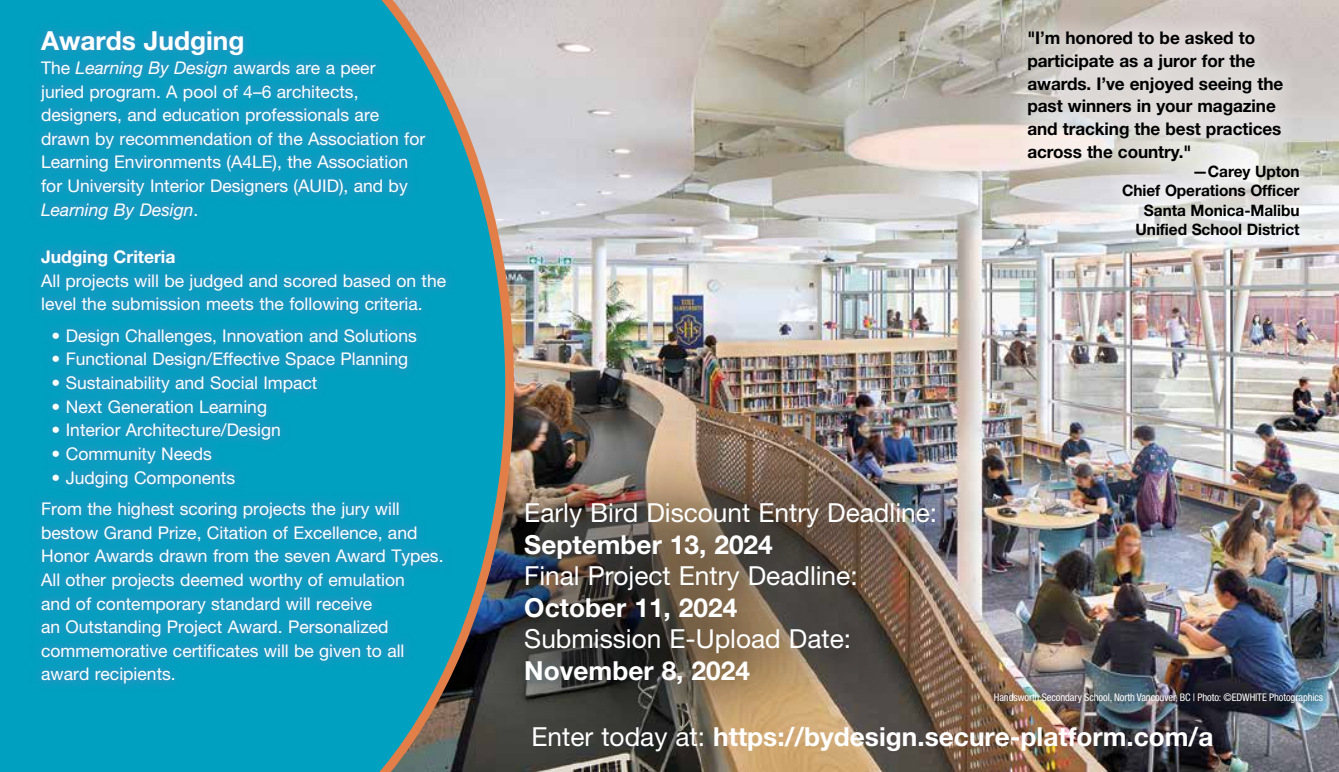
<style>
.page{position:relative;width:1339px;height:772px;background:#fff}
.page>*{position:absolute;margin:0;border:0;box-sizing:border-box;transform-origin:0 0}
.t1{font:700 26.25px "Helvetica Neue LT Std";color:#fff}
.t2{font:26.25px "Helvetica Neue LT Std";color:#fff}
.t3{font:17.5px/23.6px "Helvetica Neue LT Std";color:#fff}
.t4{font:700 17.5px/22.8px "Helvetica Neue LT Std";letter-spacing:-.005em;color:#000}
.t5{font:700 17.5px "Helvetica Neue LT Std";color:#fff}
.t6{font:700 15.75px/19.2px "Helvetica Neue LT Std";letter-spacing:-.005em;color:#000;text-align:right}
.t7{font:condensed 10.5px "Helvetica Neue LT Std";letter-spacing:-.01em;color:#fff}
.s1{font-style:italic}
.s2{font-weight:400}
</style>
<div class="page">
<img style="left:514px;top:0;width:824px;height:772px">
<div style="left:460px;top:438px;width:538px;height:309px;background:#000;opacity:.49"></div>
<svg style="left:0;top:0;width:514px;height:772px;background:#2b97ab"></svg>
<div style="left:30px;top:20px;width:426px;height:675px;background:#4b8bc5;opacity:.62"></div>
<hr style="left:1338px;top:0;width:1px;height:772px;background:#e27f48">
<div style="left:983px;top:683px;width:351px;height:30px;background:#000;opacity:.4"></div>
<div style="left:1006px;top:9px;width:314px;height:248px;background:#fff;opacity:.5"></div>
<h1 class="t1" style="left:41px;top:25px;width:205px">Awards Judging</h1>
<p class="t3" style="left:41px;top:56px;width:386px">The <span class="s1">Learning By Design</span> awards are a peer<br>juried program. A pool of 4–6 architects, designers, and education professionals are drawn by recommendation of the Association for Learning Environments (A4LE), the Association for University Interior Designers (AUID), and by <span class="s1">Learning By Design</span>.</p>
<p class="t5" style="left:41px;top:246px;width:136px">Judging Criteria</p>
<p class="t3" style="left:41px;top:268px;width:407px">All projects will be judged and scored based on the level the submission meets the following criteria.</p>
<p class="t3" style="left:52px;top:323px;width:367px">• Design Challenges, Innovation and Solutions</p>
<p class="t3" style="left:52px;top:347px;width:358px">• Functional Design/Effective Space Planning</p>
<p class="t3" style="left:52px;top:371px;width:267px">• Sustainability and Social Impact</p>
<p class="t3" style="left:52px;top:394px;width:217px">• Next Generation Learning</p>
<p class="t3" style="left:52px;top:418px;width:231px">• Interior Architecture/Design</p>
<p class="t3" style="left:52px;top:441px;width:162px">• Community Needs</p>
<p class="t3" style="left:41px;top:461px;width:360px;line-height:31.5px;text-indent:10px">• Judging Components<br>From the highest scoring projects the jury will</p>
<p class="t3" style="left:41px;top:520px;width:404px">bestow Grand Prize, Citation of Excellence, and Honor Awards drawn from the seven Award Types.<br>All other projects deemed worthy of emulation<br>and of contemporary standard will receive<br>an Outstanding Project Award. Personalized commemorative certificates will be given to all award recipients.</p>
<p class="t4" style="left:1027px;top:26px;width:257px">"I’m honored to be asked to participate as a juror for the awards. I’ve enjoyed seeing the past winners in your magazine and tracking the best practices across the country."</p>
<p class="t6" style="left:1122px;top:161px;width:179px">—Carey Upton<br>Chief Operations Officer<br>Santa Monica-Malibu<br>Unified School District</p>
<h1 class="t2" style="left:524px;top:497px;width:414px">Early Bird Discount Entry Deadline:</h1>
<h1 class="t1" style="left:524px;top:528px;width:250px">September 13, 2024</h1>
<h1 class="t2" style="left:524px;top:560px;width:335px">Final Project Entry Deadline:</h1>
<h1 class="t1" style="left:524px;top:591px;width:215px">October 11, 2024</h1>
<h1 class="t2" style="left:524px;top:623px;width:328px">Submission E-Upload Date:</h1>
<h1 class="t1" style="left:524px;top:654px;width:227px">November 8, 2024</h1>
<p class="t7" style="left:994px;top:691px;width:331px">Handsworth Secondary School, North Vancouver, BC | Photo: ©EDWHITE Photographics</p>
<h1 class="t1" style="left:531px;top:720px;width:683px"><span class="s2">Enter today at:</span> https://bydesign.secure-platform.com/a</h1>
</div>
